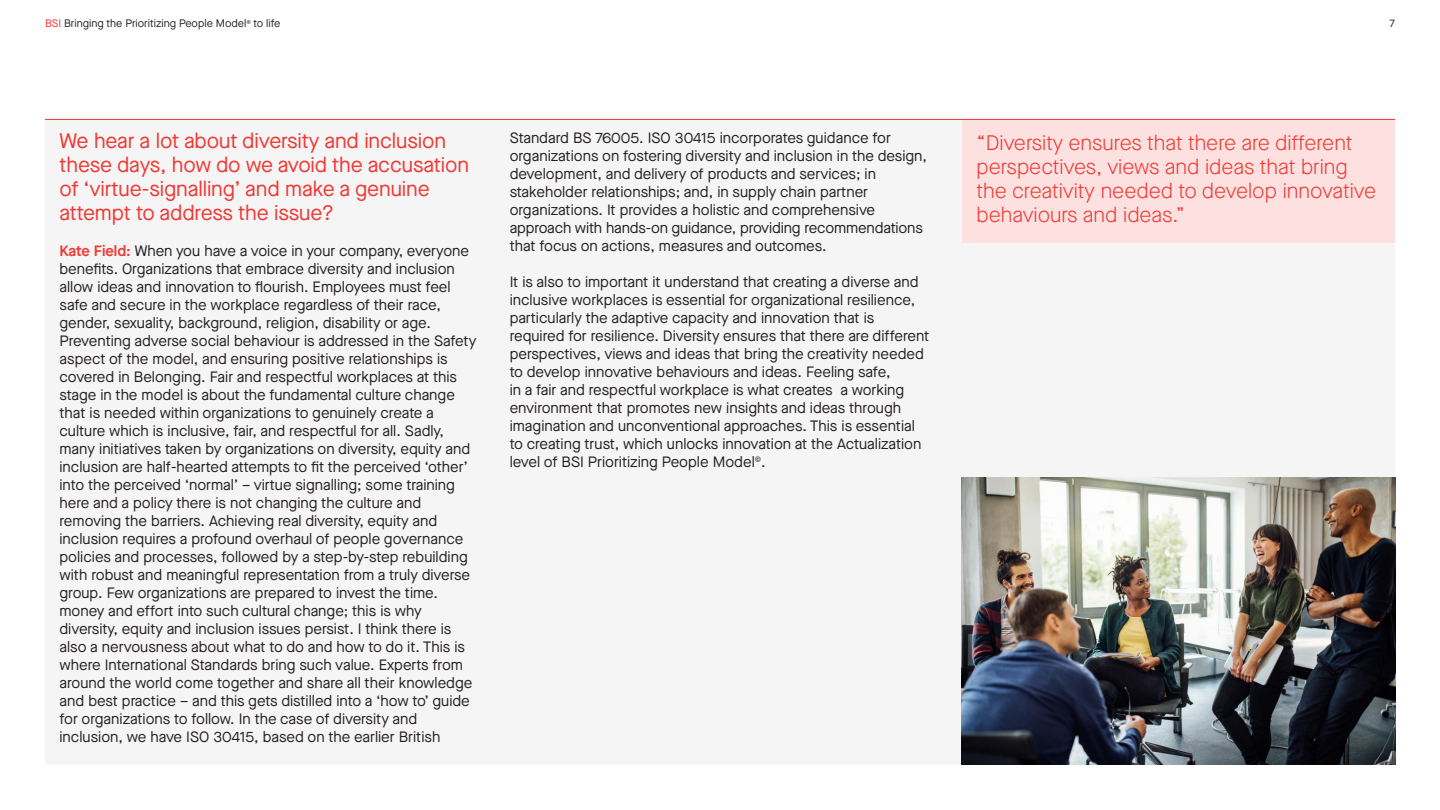
<style>
.page{position:relative;width:1440px;height:810px;background:#fff}
.page>*{position:absolute;margin:0;border:0;box-sizing:border-box;transform-origin:0 0}
.t1{font:21px/24px "Maison Neue";letter-spacing:-.005em;color:#f03732}
.t2{font:300 21px/24px "Maison Neue";color:#f03732}
.t3{font:15px/18px "Maison Neue";color:#241f1f}
.t4{font:10.88px "Maison Neue";color:#241f1f}
.s1{color:#f03732}
.s2{font-weight:600;color:#f03732}
</style>
<div class="page">
<div style="left:45px;top:119px;width:1350px;height:646px;background:#f6f5f5"></div>
<img style="left:961px;top:477px;width:434px;height:287px">
<div style="left:962px;top:120px;width:433px;height:122px;background:#fde1e0"></div>
<hr style="left:45px;top:119px;width:1350px;height:1px;background:#f03732">
<p class="t4" style="left:45px;top:16px;width:237px"><span class="s1">BSI</span> Bringing the Prioritizing People Model<sup>©</sup> to life</p>
<p class="t4" style="left:1390px;top:16px;width:7px">7</p>
<h1 class="t1" style="left:60px;top:128px;width:411px">We hear a lot about diversity and inclusion these days, how do we avoid the accusation of ‘virtue-signalling’ and make a genuine attempt to address the issue?</h1>
<p class="t3" style="left:60px;top:241px;width:418px"><span class="s2">Kate Field:</span> When you have a voice in your company, everyone benefits. Organizations that embrace diversity and inclusion allow ideas and innovation to flourish. Employees must feel safe and secure in the workplace regardless of their race, gender, sexuality, background, religion, disability or age.<br>Preventing adverse social behaviour is addressed in the Safety aspect of the model, and ensuring positive relationships is covered in Belonging. Fair and respectful workplaces at this stage in the model is about the fundamental culture change that is needed within organizations to genuinely create a culture which is inclusive, fair, and respectful for all. Sadly, many initiatives taken by organizations on diversity, equity and inclusion are half-hearted attempts to fit the perceived ‘other’ into the perceived ‘normal’ – virtue signalling; some training here and a policy there is not changing the culture and removing the barriers. Achieving real diversity, equity and inclusion requires a profound overhaul of people governance policies and processes, followed by a step-by-step rebuilding with robust and meaningful representation from a truly diverse group. Few organizations are prepared to invest the time. money and effort into such cultural change; this is why diversity, equity and inclusion issues persist. I think there is also a nervousness about what to do and how to do it. This is where International Standards bring such value. Experts from around the world come together and share all their knowledge and best practice – and this gets distilled into a ‘how to’ guide for organizations to follow. In the case of diversity and inclusion, we have ISO 30415, based on the earlier British</p>
<p class="t3" style="left:510px;top:129px;width:419px">Standard BS 76005. ISO 30415 incorporates guidance for organizations on fostering diversity and inclusion in the design, development, and delivery of products and services; in stakeholder relationships; and, in supply chain partner organizations. It provides a holistic and comprehensive approach with hands-on guidance, providing recommendations that focus on actions, measures and outcomes.</p>
<p class="t3" style="left:510px;top:273px;width:421px">It is also to important it understand that creating a diverse and inclusive workplaces is essential for organizational resilience, particularly the adaptive capacity and innovation that is required for resilience. Diversity ensures that there are different perspectives, views and ideas that bring the creativity needed to develop innovative behaviours and ideas. Feeling safe,<br>in a fair and respectful workplace is what creates a working environment that promotes new insights and ideas through imagination and unconventional approaches. This is essential to creating trust, which unlocks innovation at the Actualization level of BSI Prioritizing People Model<sup>©</sup>.</p>
<h1 class="t2" style="left:977px;top:131px;width:401px">“Diversity ensures that there are different perspectives, views and ideas that bring the creativity needed to develop innovative behaviours and ideas.”</h1>
</div>
